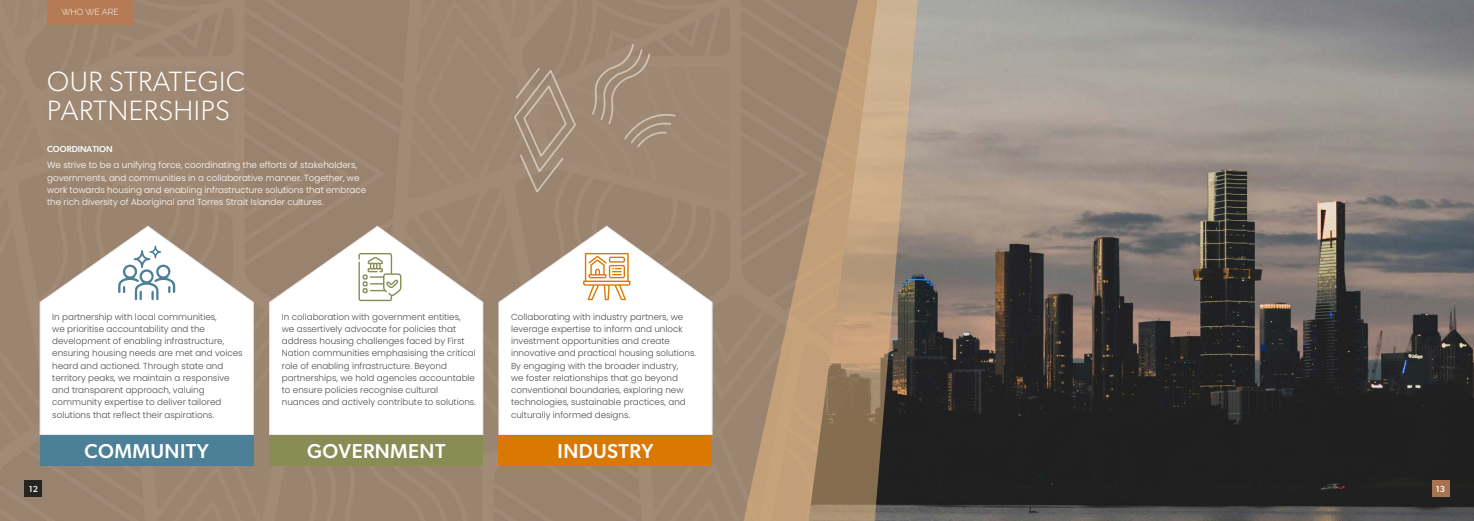
<style>
.page{position:relative;width:1474px;height:521px;background:#fff}
.page>*{position:absolute;margin:0;border:0;box-sizing:border-box;transform-origin:0 0}
.Chapter_title{font:300 28px/29.8px "Gibson";letter-spacing:.02em;color:#fff}
.Subtitles{font:500 20.12px "Gibson";letter-spacing:.02em;color:#fff}
.Paragraph{font:300 8.75px/12.2px "Poppins";color:#4d4d4c}
.Paragraph-2{font:300 8.75px/12.2px "Poppins";color:#fff}
.Paragraph_white{font:500 8.75px "Gibson";color:#fff}
.PAGE_navigation{font:300 8.75px "Raleway";color:#fff}
</style>
<div class="page">
<img style="left:919px;top:0;width:554px;height:521px">
<div style="left:0;top:0;width:739px;height:521px;background:#9c8671"></div>
<svg style="left:39px;top:225px;width:215px;height:210px"></svg>
<svg style="left:268px;top:225px;width:215px;height:210px"></svg>
<svg style="left:497px;top:225px;width:216px;height:210px"></svg>
<div style="left:47px;top:0;width:86px;height:25px;background:#b37a53"></div>
<svg style="left:739px;top:0;width:180px;height:521px;background:#a2896f"></svg>
<div style="left:24px;top:480px;width:18px;height:16px;background:#252420"></div>
<div style="left:1431px;top:480px;width:18px;height:16px;background:#a8734f"></div>
<svg style="left:591px;top:43px;width:86px;height:106px;background:#a28c78"></svg>
<svg style="left:513px;top:67px;width:64px;height:126px;background:#a38e7a"></svg>
<svg style="left:358px;top:253px;width:43px;height:48px"></svg>
<svg style="left:583px;top:253px;width:47px;height:47px"></svg>
<svg style="left:118px;top:246px;width:57px;height:54px"></svg>
<div style="left:40px;top:435px;width:214px;height:30px;background:#4c8096"></div>
<div style="left:269px;top:435px;width:214px;height:30px;background:#878d54"></div>
<div style="left:498px;top:435px;width:214px;height:30px;background:#d97904"></div>
<p class="PAGE_navigation" style="left:61px;top:6px;width:59px">WHO WE ARE</p>
<p class="Chapter_title" style="left:47px;top:66px;width:199px">OUR STRATEGIC<br>PARTNERSHIPS</p>
<p class="Paragraph_white" style="left:47px;top:144px;width:67px">COORDINATION</p>
<p class="Paragraph-2" style="left:47px;top:159px;width:321px">We strive to be a unifying force, coordinating the efforts of stakeholders, governments, and communities in a collaborative manner. Together, we work towards housing and enabling infrastructure solutions that embrace the rich diversity of Aboriginal and Torres Strait Islander cultures.</p>
<p class="Paragraph" style="left:52px;top:310px;width:192px">In partnership with local communities,<br>we prioritise accountability and the development of enabling infrastructure, ensuring housing needs are met and voices heard and actioned. Through state and territory peaks, we maintain a responsive and transparent approach, valuing community expertise to deliver tailored solutions that reflect their aspirations.</p>
<p class="Paragraph" style="left:282px;top:310px;width:196px">In collaboration with government entities,<br>we assertively advocate for policies that address housing challenges faced by First Nation communities emphasising the critical role of enabling infrastructure. Beyond partnerships, we hold agencies accountable to ensure policies recognise cultural nuances and actively contribute to solutions.</p>
<p class="Paragraph" style="left:511px;top:310px;width:186px">Collaborating with industry partners, we leverage expertise to inform and unlock investment opportunities and create innovative and practical housing solutions.<br>By engaging with the broader industry,<br>we foster relationships that go beyond conventional boundaries, exploring new technologies, sustainable practices, and culturally informed designs.</p>
<p class="Subtitles" style="left:85px;top:439px;width:126px">COMMUNITY</p>
<p class="Subtitles" style="left:307px;top:439px;width:140px">GOVERNMENT</p>
<p class="Subtitles" style="left:557px;top:439px;width:97px">INDUSTRY</p>
<p class="Paragraph_white" style="left:29px;top:483px;width:11px">12</p>
<p class="Paragraph_white" style="left:1435px;top:483px;width:11px">13</p>
</div>
